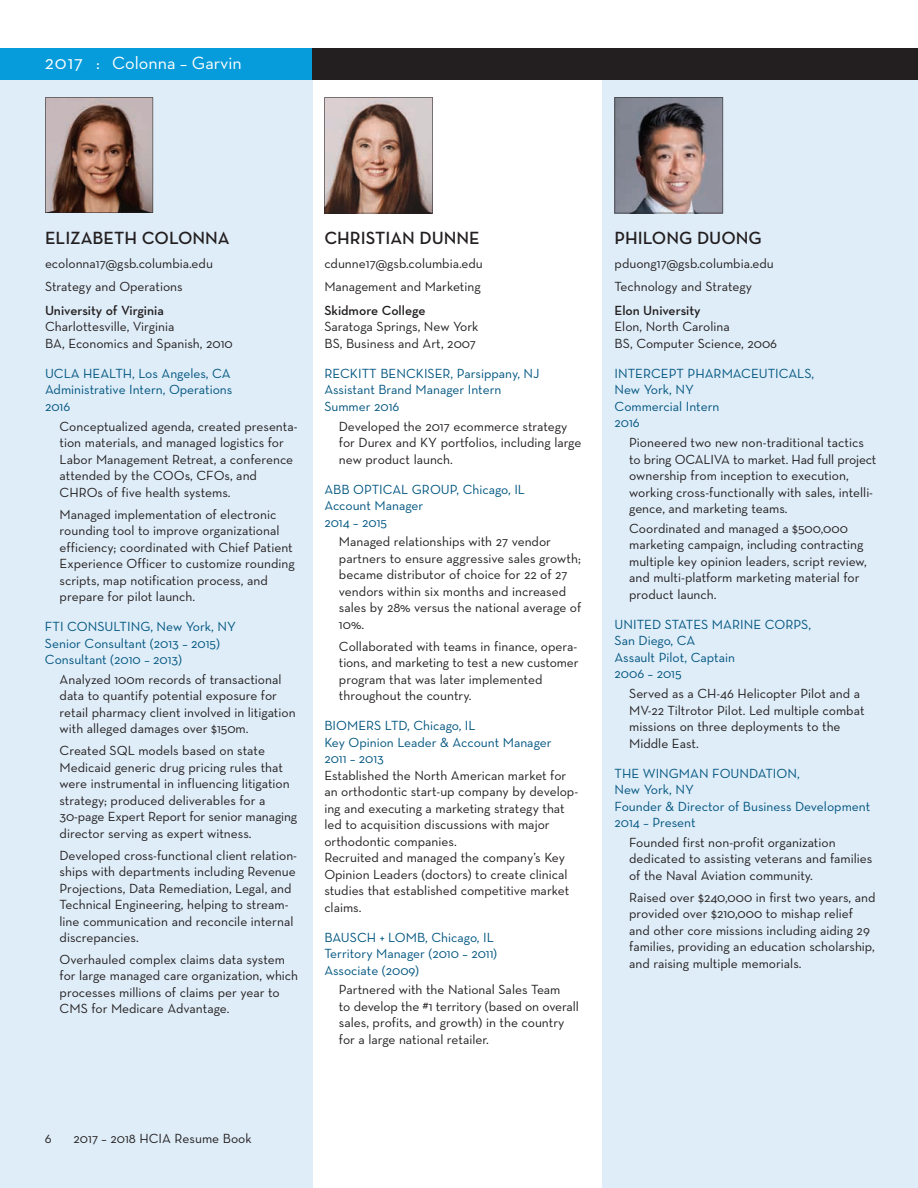
<style>
.page{position:relative;width:918px;height:1188px;background:#fff}
.page>*{position:absolute;margin:0;border:0;box-sizing:border-box;transform-origin:0 0}
.t1{font:600 18px "Neutra Text";color:#231f20}
.t2{font:18px "Neutra Text";color:#fff}
.t3{font:13.5px/16.5px "Neutra Text";color:#231f20}
.t4{font:13.5px/16.5px "Neutra Text";color:#005580}
.t5{font:600 13.5px "Neutra Text";color:#231f20}
.s1{font-size:19.5px}
</style>
<div class="page">
<div style="left:0;top:78px;width:312px;height:1110px;background:#dfedf8"></div>
<div style="left:602px;top:77px;width:316px;height:1111px;background:#dfedf8"></div>
<img style="left:615px;top:97px;width:108px;height:116px">
<svg style="left:324px;top:97px;width:109px;height:116px;background:#9a8178"></svg>
<svg style="left:45px;top:97px;width:108px;height:116px;background:#8e7166"></svg>
<div style="left:0;top:48px;width:884px;height:31px;background:#069bda"></div>
<div style="left:312px;top:48px;width:606px;height:31px;background:#231f20"></div>
<h1 class="t2" style="left:45px;top:52px;width:199px"><span class="s1">2017</span> : Colonna – Garvin</h1>
<h1 class="t1" style="left:45px;top:227px;width:186px">ELIZABETH COLONNA</h1>
<p class="t3" style="left:45px;top:251px;width:169px;line-height:23.5px">ecolonna17@gsb.columbia.edu<br>Strategy and Operations</p>
<p class="t5" style="left:45px;top:302px;width:120px">University of Virginia</p>
<p class="t3" style="left:45px;top:318px;width:189px">Charlottesville, Virginia<br>BA, Economics and Spanish, 2010</p>
<p class="t4" style="left:45px;top:365px;width:189px">UCLA HEALTH, Los Angeles, CA<br>Administrative Intern, Operations<br>2016</p>
<p class="t3" style="left:60px;top:418px;width:240px">Conceptualized agenda, created presenta&shy;tion materials, and managed logistics for Labor Management Retreat, a conference attended by the COOs, CFOs, and CHROs of five health systems.</p>
<p class="t3" style="left:60px;top:506px;width:237px">Managed implementation of electronic rounding tool to improve organizational efficiency; coordinated with Chief Patient Experience Officer to customize rounding scripts, map notification process, and prepare for pilot launch.</p>
<p class="t4" style="left:45px;top:618px;width:193px">FTI CONSULTING, New York, NY<br>Senior Consultant (2013 – 2015)<br>Consultant (2010 – 2013)</p>
<p class="t3" style="left:60px;top:671px;width:238px">Analyzed 100m records of transactional data to quantify potential exposure for retail pharmacy client involved in litigation with alleged damages over $150m.</p>
<p class="t3" style="left:60px;top:742px;width:239px">Created SQL models based on state Medicaid generic drug pricing rules that were instrumental in influencing litigation strategy; produced deliverables for a 30-page Expert Report for senior managing director serving as expert witness.</p>
<p class="t3" style="left:60px;top:847px;width:239px">Developed cross-functional client relation&shy;ships with departments including Revenue Projections, Data Remediation, Legal, and Technical Engineering, helping to stream&shy;line communication and reconcile internal discrepancies.</p>
<p class="t3" style="left:60px;top:951px;width:240px">Overhauled complex claims data system for large managed care organization, which processes millions of claims per year to CMS for Medicare Advantage.</p>
<h1 class="t1" style="left:324px;top:227px;width:157px">CHRISTIAN DUNNE</h1>
<p class="t3" style="left:324px;top:251px;width:160px;line-height:23.5px">cdunne17@gsb.columbia.edu<br>Management and Marketing</p>
<p class="t5" style="left:324px;top:302px;width:103px">Skidmore College</p>
<p class="t3" style="left:324px;top:318px;width:156px">Saratoga Springs, New York<br>BS, Business and Art, 2007</p>
<p class="t4" style="left:324px;top:365px;width:217px">RECKITT BENCKISER, Parsippany, NJ<br>Assistant Brand Manager Intern<br>Summer 2016</p>
<p class="t3" style="left:339px;top:418px;width:244px">Developed the 2017 ecommerce strategy for Durex and KY portfolios, including large new product launch.</p>
<p class="t4" style="left:324px;top:481px;width:202px">ABB OPTICAL GROUP, Chicago, IL<br>Account Manager<br>2014 – 2015</p>
<p class="t3" style="left:339px;top:533px;width:244px">Managed relationships with 27 vendor partners to ensure aggressive sales growth; became distributor of choice for 22 of 27 vendors within six months and increased sales by 28% versus the national average of 10%.</p>
<p class="t3" style="left:339px;top:638px;width:241px">Collaborated with teams in finance, opera&shy;tions, and marketing to test a new customer program that was later implemented throughout the country.</p>
<p class="t4" style="left:324px;top:717px;width:229px">BIOMERS LTD, Chicago, IL<br>Key Opinion Leader &amp; Account Manager<br>2011 – 2013</p>
<p class="t3" style="left:324px;top:767px;width:255px">Established the North American market for an orthodontic start-up company by develop&shy;ing and executing a marketing strategy that led to acquisition discussions with major orthodontic companies.<br>Recruited and managed the company’s Key Opinion Leaders (doctors) to create clinical studies that established competitive market claims.</p>
<p class="t4" style="left:324px;top:929px;width:174px">BAUSCH + LOMB, Chicago, IL<br>Territory Manager (2010 – 2011)<br>Associate (2009)</p>
<p class="t3" style="left:339px;top:981px;width:241px">Partnered with the National Sales Team<br>to develop the #1 territory (based on overall sales, profits, and growth) in the country for a large national retailer.</p>
<h1 class="t1" style="left:615px;top:227px;width:149px">PHILONG DUONG</h1>
<p class="t3" style="left:615px;top:251px;width:161px;line-height:23.5px">pduong17@gsb.columbia.edu<br>Technology and Strategy</p>
<p class="t5" style="left:615px;top:302px;width:88px">Elon University</p>
<p class="t3" style="left:615px;top:318px;width:164px">Elon, North Carolina<br>BS, Computer Science, 2006</p>
<p class="t4" style="left:615px;top:365px;width:201px">INTERCEPT PHARMACEUTICALS,<br>New York, NY<br>Commercial Intern<br>2016</p>
<p class="t3" style="left:629px;top:434px;width:249px">Pioneered two new non-traditional tactics to bring OCALIVA to market. Had full project ownership from inception to execution, working cross-functionally with sales, intelli&shy;gence, and marketing teams.</p>
<p class="t3" style="left:629px;top:520px;width:239px">Coordinated and managed a $500,000 marketing campaign, including contracting multiple key opinion leaders, script review, and multi-platform marketing material for product launch.</p>
<p class="t4" style="left:615px;top:616px;width:198px">UNITED STATES MARINE CORPS,<br>San Diego, CA<br>Assault Pilot, Captain<br>2006 – 2015</p>
<p class="t3" style="left:629px;top:685px;width:237px">Served as a CH-46 Helicopter Pilot and a MV-22 Tiltrotor Pilot. Led multiple combat missions on three deployments to the Middle East.</p>
<p class="t4" style="left:615px;top:765px;width:257px">THE WINGMAN FOUNDATION,<br>New York, NY<br>Founder &amp; Director of Business Development<br>2014 – Present</p>
<p class="t3" style="left:629px;top:834px;width:245px">Founded first non-profit organization dedicated to assisting veterans and families of the Naval Aviation community.</p>
<p class="t3" style="left:629px;top:889px;width:248px">Raised over $240,000 in first two years, and provided over $210,000 to mishap relief and other core missions including aiding 29 families, providing an education scholarship, and raising multiple memorials.</p>
<p class="t3" style="left:45px;top:1130px;width:8px">6</p>
<p class="t3" style="left:74px;top:1130px;width:180px">2017 – 2018 HCIA Resume Book</p>
</div>
